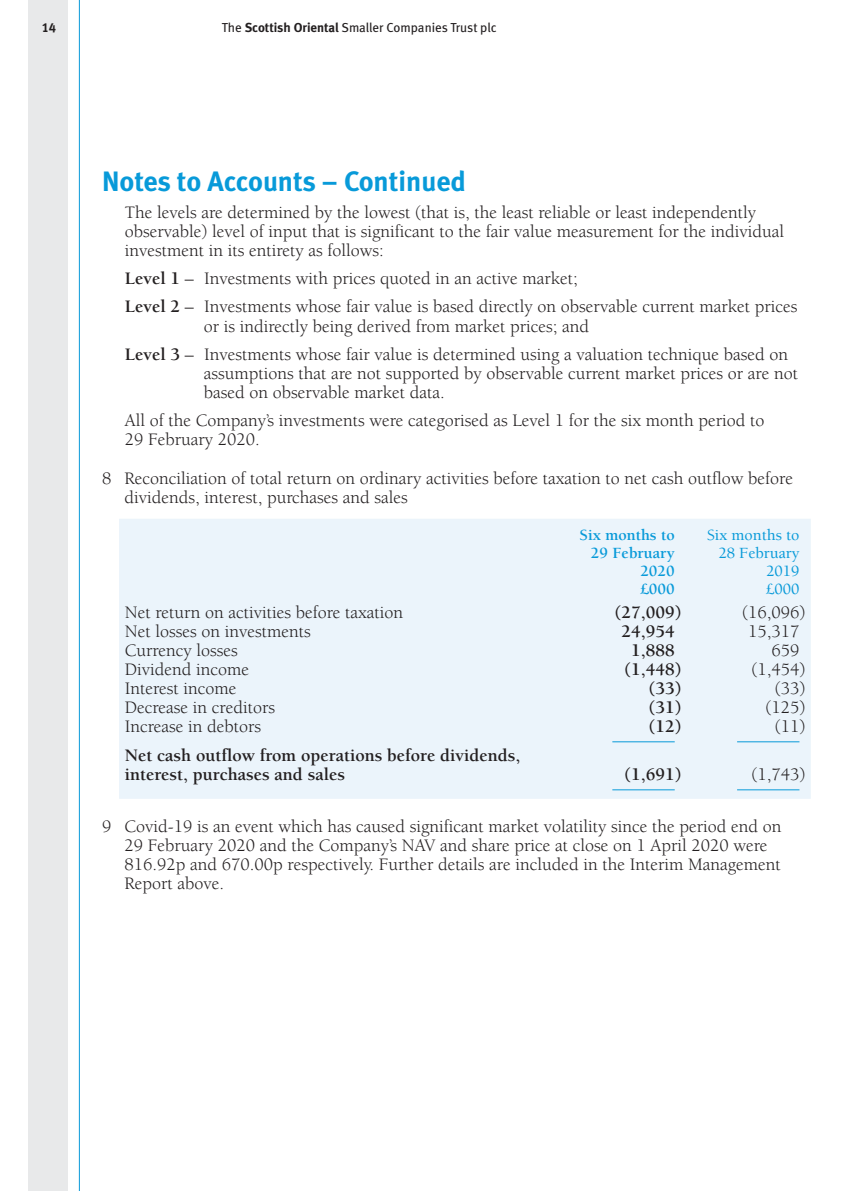
<style>
.page{position:relative;width:842px;height:1191px;background:#fff}
.page>*{position:absolute;margin:0;border:0;box-sizing:border-box;transform-origin:0 0}
.t1{font:28px "Meta Bold LF";color:#089ad9}
.t2{font:18px/19px "Berkeley LT";color:#231f20}
.t3{font:700 18px/19px "Berkeley LT";color:#231f20}
.t4{font:700 16px "Berkeley LT";color:#089ad9}
.t5{font:500 16px "Berkeley LT";color:#089ad9}
.t6{font:13px "Meta";color:#231f20}
.t7{font:13px "Meta Bold LF";color:#231f20}
.s1{font-family:"Meta Bold LF"}
.s2{font-weight:700}
</style>
<div class="page">
<div style="left:28px;top:0;width:40px;height:1191px;background:#e8e9ea"></div>
<hr style="left:79px;top:0;width:1px;height:1191px;background:#089ad9">
<div style="left:119px;top:519px;width:692px;height:280px;background:#ebf4fb"></div>
<hr style="left:737px;top:789px;width:62px;height:1px;background:#089ad9">
<hr style="left:612px;top:789px;width:63px;height:1px;background:#089ad9">
<hr style="left:737px;top:741px;width:62px;height:1px;background:#089ad9">
<hr style="left:612px;top:741px;width:63px;height:1px;background:#089ad9">
<p class="t7" style="left:42px;top:20px;width:16px">14</p>
<p class="t6" style="left:222px;top:20px;width:276px">The <span class="s1">Scottish Oriental</span> Smaller Companies Trust plc</p>
<h1 class="t1" style="left:102px;top:165px;width:365px">Notes to Accounts – Continued</h1>
<p class="t2" style="left:125px;top:204px;width:661px">The levels are determined by the lowest (that is, the least reliable or least independently observable) level of input that is significant to the fair value measurement for the individual investment in its entirety as follows:</p>
<p class="t2" style="left:125px;top:265px;width:674px;line-height:28px"><span class="s2">Level 1</span> – Investments with prices quoted in an active market;<br><span class="s2">Level 2</span> – Investments whose fair value is based directly on observable current market prices</p>
<p class="t2" style="left:125px;top:312px;width:665px;line-height:28px;text-indent:79px">or is indirectly being derived from market prices; and<br><span class="s2">Level 3</span> – Investments whose fair value is determined using a valuation technique based on</p>
<p class="t2" style="left:204px;top:364px;width:596px">assumptions that are not supported by observable current market prices or are not based on observable market data.</p>
<p class="t2" style="left:125px;top:411px;width:641px">All of the Company’s investments were categorised as Level 1 for the six month period to<br>29 February 2020.</p>
<p class="t2" style="left:125px;top:469px;width:670px;text-indent:-23px">8 Reconciliation of total return on ordinary activities before taxation to net cash outflow before dividends, interest, purchases and sales</p>
<p class="t4" style="left:580px;top:526px;width:97px">Six months to</p>
<p class="t5" style="left:707px;top:526px;width:94px">Six months to</p>
<p class="t4" style="left:591px;top:544px;width:85px">29 February</p>
<p class="t5" style="left:718px;top:544px;width:82px">28 February</p>
<p class="t4" style="left:640px;top:562px;width:36px">2020</p>
<p class="t5" style="left:766px;top:562px;width:35px">2019</p>
<p class="t4" style="left:640px;top:580px;width:36px">£000</p>
<p class="t5" style="left:766px;top:580px;width:35px">£000</p>
<p class="t2" style="left:125px;top:603px;width:280px">Net return on activities before taxation</p>
<p class="t3" style="left:615px;top:603px;width:68px">(27,009)</p>
<p class="t2" style="left:742px;top:603px;width:65px">(16,096)</p>
<p class="t2" style="left:125px;top:622px;width:187px">Net losses on investments</p>
<p class="t3" style="left:621px;top:622px;width:55px">24,954</p>
<p class="t2" style="left:748px;top:622px;width:53px">15,317</p>
<p class="t2" style="left:125px;top:641px;width:115px">Currency losses</p>
<p class="t3" style="left:631px;top:641px;width:45px">1,888</p>
<p class="t2" style="left:771px;top:641px;width:30px">659</p>
<p class="t2" style="left:125px;top:660px;width:126px">Dividend income</p>
<p class="t3" style="left:624px;top:660px;width:58px">(1,448)</p>
<p class="t2" style="left:751px;top:660px;width:56px">(1,454)</p>
<p class="t2" style="left:125px;top:679px;width:113px">Interest income</p>
<p class="t3" style="left:649px;top:679px;width:34px">(33)</p>
<p class="t2" style="left:775px;top:679px;width:32px">(33)</p>
<p class="t2" style="left:125px;top:698px;width:152px">Decrease in creditors</p>
<p class="t3" style="left:649px;top:698px;width:34px">(31)</p>
<p class="t2" style="left:765px;top:698px;width:42px">(125)</p>
<p class="t2" style="left:125px;top:717px;width:138px">Increase in debtors</p>
<p class="t3" style="left:649px;top:717px;width:34px">(12)</p>
<p class="t2" style="left:775px;top:717px;width:32px">(11)</p>
<p class="t3" style="left:125px;top:746px;width:397px">Net cash outflow from operations before dividends, interest, purchases and sales</p>
<p class="t3" style="left:625px;top:765px;width:58px">(1,691)</p>
<p class="t2" style="left:751px;top:765px;width:56px">(1,743)</p>
<p class="t2" style="left:125px;top:817px;width:658px;text-indent:-22px">9 Covid-19 is an event which has caused significant market volatility since the period end on 29 February 2020 and the Company’s NAV and share price at close on 1 April 2020 were 816.92p and 670.00p respectively. Further details are included in the Interim Management Report above.</p>
</div>
